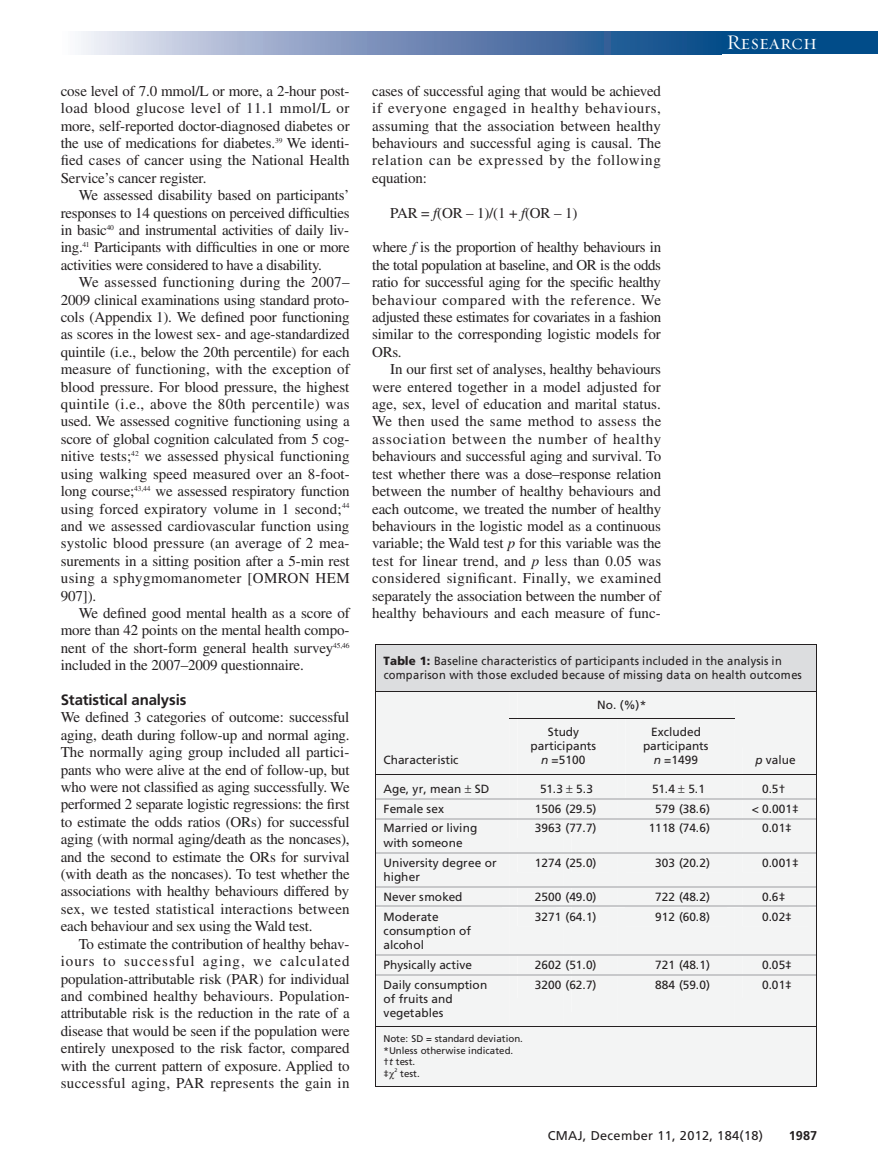
<style>
.page{position:relative;width:878px;height:1175px;background:#fff}
.page>*{position:absolute;margin:0;border:0;box-sizing:border-box;transform-origin:0 0}
.t1{font:21px "Requiem Display HTF Small Caps";letter-spacing:.005em;color:#fff}
.t2{font:15px/17.4px "Times LT Std";letter-spacing:-.01em;color:#231f20;text-align:justify}
.t3{font:700 15px "Frutiger LT Std";letter-spacing:-.01em;color:#231f20}
.t4{font:12.75px "Frutiger LT Std";letter-spacing:.025em;color:#231f20}
.t5{font:700 12.75px "Frutiger LT Std";color:#231f20}
.t6{font:11.85px/14.1px "Frutiger";letter-spacing:.005em;color:#231f20}
.t7{font:11.85px/14.1px "Frutiger";letter-spacing:.025em;color:#231f20;scale:.94 1}
.t8{font:9.75px/11.7px "Frutiger";color:#231f20}
.t9{font:5.4px "Frutiger";color:#231f20}
.s1{font-style:italic}
.s2{font-weight:900}
</style>
<div class="page">
<div style="left:715px;top:32px;width:163px;height:22px;background:#014c89"></div>
<svg style="left:81px;top:32px;width:634px;height:22px"></svg>
<svg style="left:375px;top:644px;width:442px;height:443px"></svg>
<p class="t2" style="left:61px;top:84px;width:290px">cose level of 7.0 mmol/L or more, a 2-hour post&shy;load blood glucose level of 11.1 mmol/L or more, self-reported doctor-diagnosed diabetes or the use of medications for diabetes.<sup>39</sup> We identi&shy;fied cases of cancer using the National Health Service’s cancer register.</p>
<p class="t2" style="left:61px;top:188px;width:290px;text-indent:18px">We assessed disability based on participants’ responses to 14 questions on perceived difficulties in basic<sup>40</sup> and instrumental activities of daily liv&shy;ing.<sup>41</sup> Participants with difficulties in one or more activities were considered to have a disability.</p>
<p class="t2" style="left:61px;top:275px;width:290px;text-indent:18px">We assessed functioning during the 2007– 2009 clinical examinations using standard proto&shy;cols (Appendix 1). We defined poor functioning as scores in the lowest sex- and age -standardized quintile (i.e., below the 20th percentile) for each measure of functioning, with the exception of blood pressure. For blood pressure, the highest quintile (i.e., above the 80th percentile) was used. We assessed cognitive functioning using a score of global cognition calculated from 5 cog&shy;nitive tests;<sup>42</sup> we assessed physical functioning using walking speed measured over an 8-foot&shy;long course;<sup>43,44</sup> we assessed respiratory function using forced expiratory volume in 1 second;<sup>44 </sup>and we assessed cardiovascular function using systolic blood pressure (an average of 2 mea&shy;surements in a sitting position after a 5-min rest using a sphygmomanometer [OMRON HEM 907]).</p>
<p class="t2" style="left:61px;top:606px;width:290px;text-indent:18px">We defined good mental health as a score of more than 42 points on the mental health compo&shy;nent of the short-form general health survey<sup>45,46 </sup>included in the 2007–2009 questionnaire.</p>
<p class="t3" style="left:61px;top:693px;width:127px">Statistical analysis</p>
<p class="t2" style="left:61px;top:710px;width:290px">We defined 3 categories of outcome: successful aging, death during follow-up and normal aging.<br>The normally aging group included all partici&shy;pants who were alive at the end of follow-up, but who were not classified as aging successfully. We performed 2 separate logistic regressions: the first to estimate the odds ratios (ORs) for successful aging (with normal aging/death as the noncases), and the second to estimate the ORs for survival (with death as the noncases). To test whether the associations with healthy behaviours differed by sex, we tested statistical interactions between each behaviour and sex using the Wald test.</p>
<p class="t2" style="left:61px;top:936px;width:291px;text-indent:18px">To estimate the contribution of healthy behav&shy;iours to successful aging, we calculated population-attributable risk (PAR) for individual and combined healthy behaviours. Population&shy;attributable risk is the reduction in the rate of a disease that would be seen if the population were entirely unexposed to the risk factor, compared with the current pattern of exposure. Applied to successful aging, PAR represents the gain in</p>
<p class="t2" style="left:372px;top:84px;width:290px">cases of successful aging that would be achieved if everyone engaged in healthy behaviours, assuming that the association between healthy behaviours and successful aging is causal. The relation can be expressed by the following equation:</p>
<p class="t2" style="left:390px;top:205px;width:189px">PAR = <span class="s1">f</span>(OR – 1)/(1 + <span class="s1">f</span>(OR – 1)</p>
<p class="t2" style="left:372px;top:240px;width:290px">where <span class="s1">f</span> is the proportion of healthy behaviours in the total population at baseline, and OR is the odds ratio for successful aging for the specific healthy behaviour compared with the reference. We adjusted these estimates for covariates in a fashion similar to the corresponding logistic models for ORs.</p>
<p class="t2" style="left:372px;top:362px;width:290px;text-indent:18px">In our first set of analyses, healthy behaviours were entered together in a model adjusted for age, sex, level of education and marital status.<br>We then used the same method to assess the association between the number of healthy behaviours and successful aging and survival. To test whether there was a dose–response relation between the number of healthy behaviours and each outcome, we treated the number of healthy behaviours in the logistic model as a continuous variable; the Wald test <span class="s1">p</span> for this variable was the test for linear trend, and <span class="s1">p</span> less than 0.05 was considered significant. Finally, we examined separately the association between the number of healthy behaviours and each measure of func-</p>
<h1 class="t1" style="left:726px;top:30px;width:92px">Research</h1>
<p class="t7" style="left:383px;top:654px;width:446px"><span class="s2">Table 1:</span> Baseline characteristics of participants included in the analysis in comparison with those excluded because of missing data on health outcomes</p>
<p class="t6" style="left:383px;top:754px;width:76px">Characteristic</p>
<p class="t6" style="left:597px;top:698px;width:51px">No. (%)*</p>
<p class="t6" style="left:530px;top:726px;width:67px;text-align:center">Study participants <span class="s1">n</span> =5100</p>
<p class="t6" style="left:643px;top:726px;width:67px;text-align:center">Excluded participants <span class="s1">n</span> =1499</p>
<p class="t6" style="left:755px;top:754px;width:42px"><span class="s1">p</span> value</p>
<p class="t6" style="left:383px;top:782px;width:107px">Age, yr, mean SD</p>
<p class="t6" style="left:540px;top:782px;width:55px">51.3 5.3</p>
<p class="t6" style="left:652px;top:782px;width:55px">51.4 5.1</p>
<p class="t6" style="left:762px;top:783px;width:25px">0.5†</p>
<p class="t6" style="left:383px;top:802px;width:62px">Female sex</p>
<p class="t6" style="left:535px;top:802px;width:63px">1506 (29.5)</p>
<p class="t6" style="left:655px;top:802px;width:56px">579 (38.6)</p>
<p class="t6" style="left:751px;top:802px;width:48px">&lt; 0.001‡</p>
<p class="t6" style="left:383px;top:822px;width:95px">Married or living with someone</p>
<p class="t6" style="left:535px;top:822px;width:63px">3963 (77.7)</p>
<p class="t6" style="left:648px;top:822px;width:63px">1118 (74.6)</p>
<p class="t6" style="left:762px;top:822px;width:31px">0.01‡</p>
<p class="t6" style="left:383px;top:856px;width:114px">University degree or higher</p>
<p class="t6" style="left:535px;top:856px;width:63px">1274 (25.0)</p>
<p class="t6" style="left:655px;top:856px;width:56px">303 (20.2)</p>
<p class="t6" style="left:762px;top:856px;width:38px">0.001‡</p>
<p class="t6" style="left:383px;top:890px;width:80px">Never smoked</p>
<p class="t6" style="left:535px;top:890px;width:63px">2500 (49.0)</p>
<p class="t6" style="left:655px;top:890px;width:56px">722 (48.2)</p>
<p class="t6" style="left:762px;top:890px;width:25px">0.6‡</p>
<p class="t6" style="left:383px;top:910px;width:89px">Moderate consumption of alcohol</p>
<p class="t6" style="left:535px;top:910px;width:63px">3271 (64.1)</p>
<p class="t6" style="left:655px;top:910px;width:56px">912 (60.8)</p>
<p class="t6" style="left:762px;top:910px;width:31px">0.02‡</p>
<p class="t6" style="left:383px;top:958px;width:90px">Physically active</p>
<p class="t6" style="left:535px;top:958px;width:63px">2602 (51.0)</p>
<p class="t6" style="left:655px;top:958px;width:56px">721 (48.1)</p>
<p class="t6" style="left:762px;top:958px;width:31px">0.05‡</p>
<p class="t6" style="left:383px;top:978px;width:105px">Daily consumption of fruits and vegetables</p>
<p class="t6" style="left:535px;top:978px;width:63px">3200 (62.7)</p>
<p class="t6" style="left:655px;top:978px;width:56px">884 (59.0)</p>
<p class="t6" style="left:762px;top:978px;width:31px">0.01‡</p>
<p class="t8" style="left:383px;top:1033px;width:141px">Note: SD = standard deviation. *Unless otherwise indicated. †<span class="s1">t</span> test.<br>‡</p>
<p class="t9" style="left:394px;top:1067px;width:5px">2</p>
<p class="t8" style="left:400px;top:1068px;width:21px">test.</p>
<p class="t4" style="left:547px;top:1130px;width:217px">CMAJ, December 11, 2012, 184(18)</p>
<p class="t5" style="left:788px;top:1130px;width:30px">1987</p>
</div>
